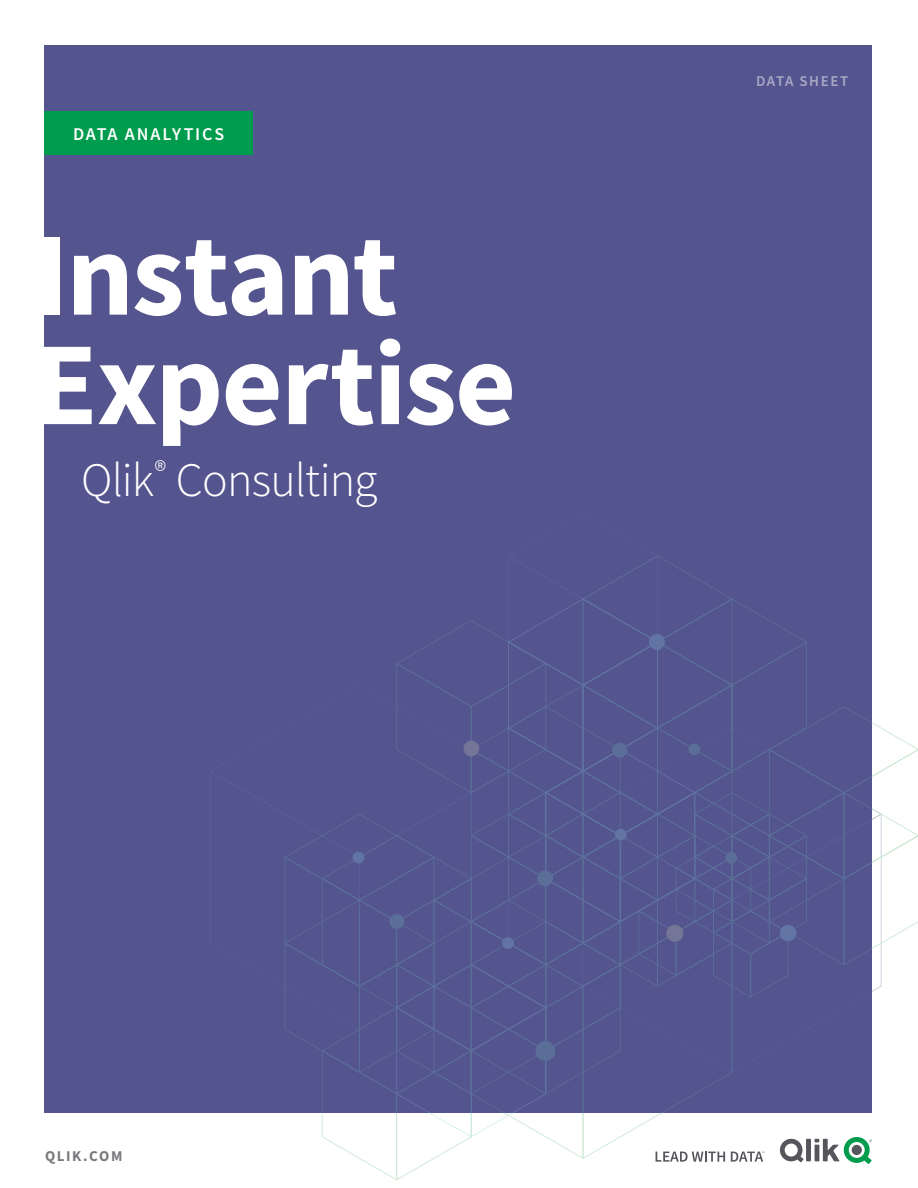
<style>
.page{position:relative;width:918px;height:1188px;background:#fff}
.page>*{position:absolute;margin:0;border:0;box-sizing:border-box;transform-origin:0 0}
.t1{font:700 118.5px/109.5px "Source Sans Pro";letter-spacing:-.015em;color:#fff}
.t2{font:300 48px "Source Sans Pro";letter-spacing:-.02em;color:#fff}
.t3{font:600 18px "Source Sans Pro";letter-spacing:.095em;color:#fff}
.t4{font:600 15px "Source Sans Pro";letter-spacing:.1em;color:#fff}
.t5{font:700 15px "Source Sans Pro";letter-spacing:.105em;color:#7b797d}
</style>
<div class="page">
<div style="left:44px;top:45px;width:828px;height:1068px;background:#54548f"></div>
<svg style="left:284px;top:555px;width:634px;height:625px"></svg>
<div style="left:44px;top:112px;width:209px;height:43px;background:#009c4d"></div>
<p class="t3" style="left:73px;top:122px;width:153px">DATA ANALYTICS</p>
<p class="t1" style="left:33px;top:219px;width:485px">Instant<br>Expertise</p>
<p class="t2" style="left:81px;top:450px;width:298px">Qlik<sup>®</sup> Consulting</p>
<p class="t4" style="left:756px;top:71px;width:94px">DATA SHEET</p>
<p class="t5" style="left:45px;top:1145px;width:79px">QLIK.COM</p>
</div>
